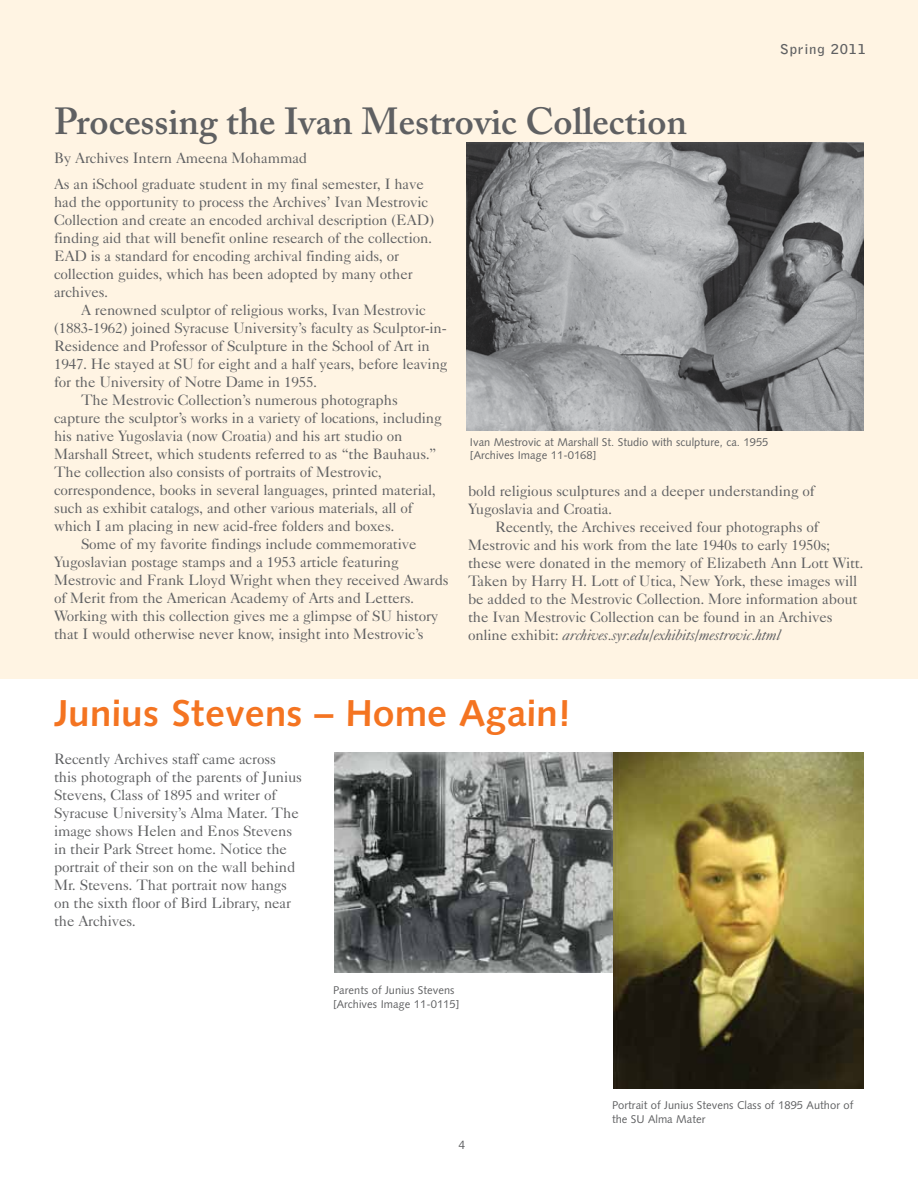
<style>
.page{position:relative;width:918px;height:1188px;background:#fff}
.page>*{position:absolute;margin:0;border:0;box-sizing:border-box;transform-origin:0 0}
.t1{font:600 37.5px "Adobe Caslon Pro";color:#5f6062}
.t2{font:37.5px "Humanist 531 BT Bold A";color:#f47421}
.t3{font:15px/18px "Caslon Five Forty";letter-spacing:-.01em;color:#5f6062}
.t4{font:700 13.5px "Bell Gothic";letter-spacing:.05em;color:#5f6062;scale:1.1 1}
.t5{font:12px "Humanist 531 BT Roman A";color:#5f6062}
.t6{font:11.25px/13.5px "Humanist 531 BT Roman A";color:#5f6062}
.s1{font-style:italic}
</style>
<div class="page">
<div style="left:0;top:0;width:918px;height:679px;background:#fff4e3"></div>
<img style="left:467px;top:143px;width:397px;height:288px">
<img style="left:334px;top:753px;width:279px;height:220px">
<img style="left:613px;top:753px;width:251px;height:336px">
<p class="t4" style="left:780px;top:41px;width:80px">Spring 2011</p>
<h1 class="t1" style="left:54px;top:99px;width:635px">Processing the Ivan Mestrovic Collection</h1>
<p class="t3" style="left:54px;top:144px;width:371px;line-height:26.5px">By Archives Intern Ameena Mohammad<br>As an iSchool graduate student in my final semester, I have</p>
<p class="t3" style="left:54px;top:193px;width:382px">had the opportunity to process the Archives’ Ivan Mestrovic Collection and create an encoded archival description (EAD) finding aid that will benefit online research of the collection.<br>EAD is a standard for encoding archival finding aids, or collection guides, which has been adopted by many other archives.</p>
<p class="t3" style="left:81px;top:301px;width:346px">A renowned sculptor of religious works, Ivan Mestrovic</p>
<p class="t3" style="left:54px;top:319px;width:394px">(1883-1962) joined Syracuse University’s faculty as Sculptor-in-</p>
<p class="t3" style="left:54px;top:337px;width:377px">Residence and Professor of Sculpture in the School of Art in</p>
<p class="t3" style="left:54px;top:355px;width:395px">1947. He stayed at SU for eight and a half years, before leaving</p>
<p class="t3" style="left:54px;top:373px;width:265px">for the University of Notre Dame in 1955.</p>
<p class="t3" style="left:81px;top:391px;width:318px">The Mestrovic Collection’s numerous photographs</p>
<p class="t3" style="left:54px;top:409px;width:389px">capture the sculptor’s works in a variety of locations, including</p>
<p class="t3" style="left:54px;top:427px;width:350px">his native Yugoslavia (now Croatia) and his art studio on</p>
<p class="t3" style="left:54px;top:445px;width:385px">Marshall Street, which students referred to as “the Bauhaus.”</p>
<p class="t3" style="left:54px;top:463px;width:329px">The collection also consists of portraits of Mestrovic,</p>
<p class="t3" style="left:54px;top:481px;width:384px">correspondence, books in several languages, printed material,</p>
<p class="t3" style="left:54px;top:499px;width:360px">such as exhibit catalogs, and other various materials, all of</p>
<p class="t3" style="left:54px;top:517px;width:342px">which I am placing in new acid-free folders and boxes.</p>
<p class="t3" style="left:81px;top:535px;width:337px">Some of my favorite findings include commemorative</p>
<p class="t3" style="left:54px;top:553px;width:346px">Yugoslavian postage stamps and a 1953 article featuring</p>
<p class="t3" style="left:54px;top:571px;width:396px">Mestrovic and Frank Lloyd Wright when they received Awards</p>
<p class="t3" style="left:54px;top:589px;width:362px">of Merit from the American Academy of Arts and Letters.</p>
<p class="t3" style="left:54px;top:607px;width:386px">Working with this collection gives me a glimpse of SU history</p>
<p class="t3" style="left:54px;top:625px;width:371px">that I would otherwise never know, insight into Mestrovic’s</p>
<p class="t6" style="left:470px;top:435px;width:300px">Ivan Mestrovic at Marshall St. Studio with sculpture, ca. 1955 [Archives Image 11-0168]</p>
<p class="t3" style="left:468px;top:482px;width:348px">bold religious sculptures and a deeper understanding of<br>Yugoslavia and Croatia.</p>
<p class="t3" style="left:468px;top:518px;width:397px;text-indent:27px">Recently, the Archives received four photographs of Mestrovic and his work from the late 1940s to early 1950s; these were donated in the memory of Elizabeth Ann Lott Witt.<br>Taken by Harry H. Lott of Utica, New York, these images will be added to the Mestrovic Collection. More information about the Ivan Mestrovic Collection can be found in an Archives online exhibit: <span class="s1">archives.syr.edu/exhibits/mestrovic.html</span></p>
<h1 class="t2" style="left:54px;top:690px;width:519px">Junius Stevens – Home Again!</h1>
<p class="t3" style="left:54px;top:750px;width:250px">Recently Archives staff came across this photograph of the parents of Junius Stevens, Class of 1895 and writer of Syracuse University’s Alma Mater. The image shows Helen and Enos Stevens in their Park Street home. Notice the portrait of their son on the wall behind Mr. Stevens. That portrait now hangs on the sixth floor of Bird Library, near the Archives.</p>
<p class="t6" style="left:333px;top:983px;width:128px">Parents of Junius Stevens [Archives Image 11-0115]</p>
<p class="t5" style="left:458px;top:1137px;width:8px">4</p>
<p class="t6" style="left:612px;top:1099px;width:243px">Portrait of Junius Stevens Class of 1895 Author of the SU Alma Mater</p>
</div>
